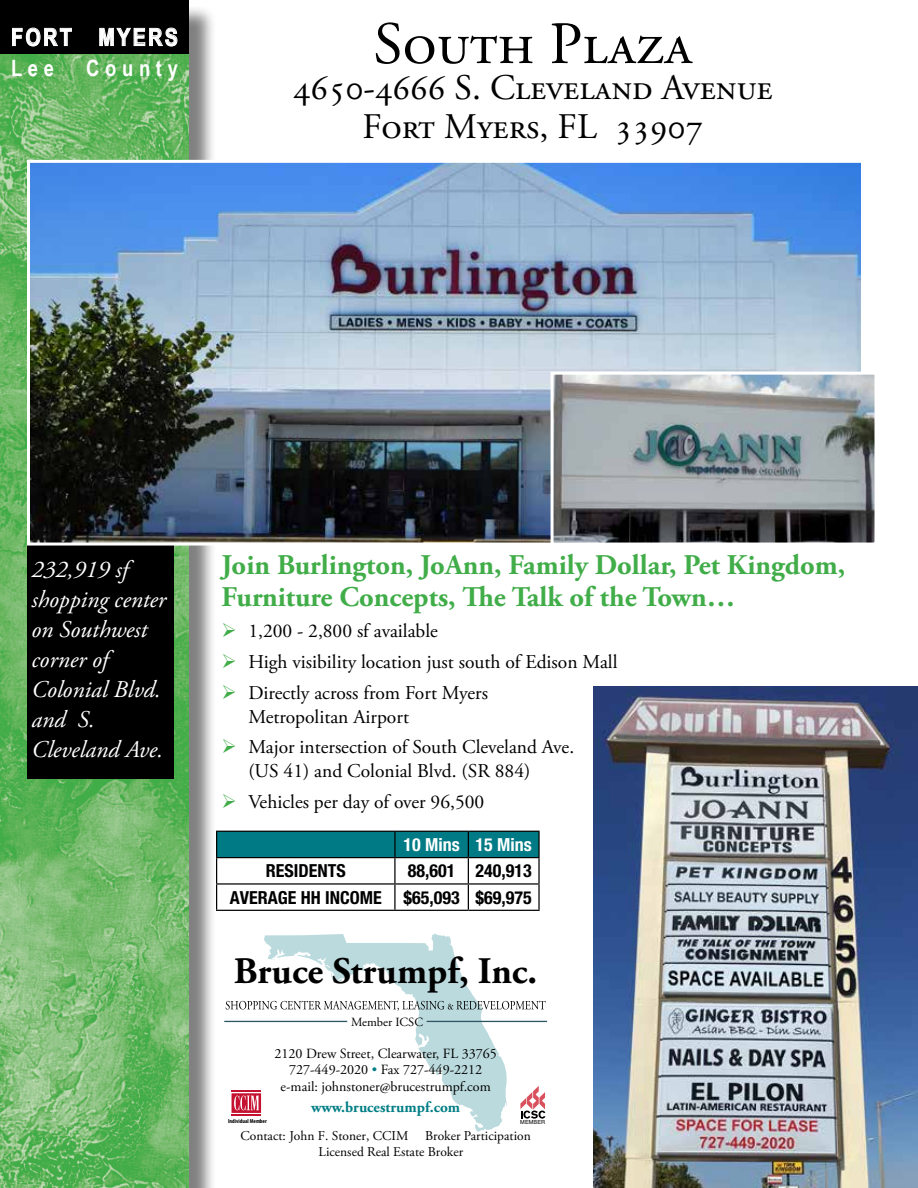
<style>
.page{position:relative;width:918px;height:1188px;background:#fff}
.page>*{position:absolute;margin:0;border:0;box-sizing:border-box;transform-origin:0 0}
.t1{font:60px "Adobe Garamond Pro";color:#000}
.t2{font:700 37.5px "Adobe Garamond Pro";color:#000}
.t3{font:36px/39px "Adobe Garamond Pro";color:#000;text-align:center}
.t4{font:700 28.5px/31.5px "Adobe Garamond Pro";color:#41ad49}
.t5{font:italic 24px/30px "Adobe Garamond Pro";color:#fff}
.t6{font:700 24px "Arial Narrow";letter-spacing:.1em;color:#fff}
.t7{font:700 22.5px "Arial Narrow";letter-spacing:.25em;color:#fff}
.t8{font:19.5px/24px "Adobe Garamond Pro";color:#000}
.t9{font:700 condensed 18px/26.4px "Helvetica Neue LT Std";color:#000;text-align:right}
.t10{font:700 condensed 18px "Helvetica Neue LT Std";color:#fff}
.t11{font:700 15.3px "Adobe Garamond Pro";color:#007e85}
.t12{font:14.1px/16.4px "Adobe Garamond Pro";color:#000;text-align:center}
.t13{font:13.5px "Adobe Garamond Pro";color:#000}
.t14{font:12.45px "Adobe Garamond Pro";color:#000}
.t15{font:700 condensed 5.85px "Myriad Pro";color:#000}
.t16{font:5.55px "Helvetica";letter-spacing:.01em;color:#000}
.s1{color:#41ad49}
.s2{color:#007e85}
</style>
<div class="page">
<div style="left:0;top:4px;width:217px;height:1184px;background:#000;opacity:.5"></div>
<img style="left:0;top:54px;width:189px;height:1134px">
<div style="left:0;top:0;width:189px;height:54px;background:#000"></div>
<svg style="left:12px;top:27px;width:60px;height:20px"></svg>
<svg style="left:99px;top:27px;width:79px;height:20px"></svg>
<img style="left:594px;top:686px;width:324px;height:502px">
<hr style="left:216px;top:910px;width:179px;height:1px;background:#000">
<hr style="left:468px;top:883px;width:72px;height:2px;background:#000">
<hr style="left:395px;top:910px;width:73px;height:1px;background:#000">
<hr style="left:468px;top:910px;width:72px;height:1px;background:#000">
<hr style="left:538px;top:858px;width:2px;height:25px;background:#000">
<hr style="left:538px;top:885px;width:2px;height:25px;background:#000">
<hr style="left:468px;top:831px;width:72px;height:1px;background:#000">
<svg style="left:216px;top:831px;width:323px;height:79px"></svg>
<hr style="left:538px;top:832px;width:2px;height:25px;background:#000">
<hr style="left:216px;top:857px;width:179px;height:1px;background:#000">
<hr style="left:395px;top:857px;width:73px;height:1px;background:#000">
<hr style="left:468px;top:857px;width:72px;height:1px;background:#000">
<svg style="left:264px;top:934px;width:243px;height:198px"></svg>
<svg style="left:226px;top:1001px;width:320px;height:10px"></svg>
<hr style="left:224px;top:1021px;width:123px;height:1px;background:#2e5563">
<hr style="left:427px;top:1021px;width:120px;height:1px;background:#2e5563">
<svg style="left:520px;top:1086px;width:25px;height:33px"></svg>
<svg style="left:232px;top:1090px;width:29px;height:26px"></svg>
<div style="left:27px;top:537px;width:146px;height:242px;background:#000"></div>
<img style="left:31px;top:164px;width:829px;height:378px">
<div style="left:27px;top:160px;width:837px;height:386px;border:3px solid #fff"></div>
<img style="left:555px;top:376px;width:319px;height:166px">
<div style="left:551px;top:372px;width:327px;height:174px;border:3px solid #fff"></div>
<p class="t6" style="left:11px;top:19px;width:168px">FORT MYERS</p>
<p class="t7" style="left:11px;top:51px;width:45px">Lee</p>
<p class="t7" style="left:86px;top:51px;width:93px">County</p>
<h1 class="t1" style="left:373px;top:8px;width:320px">South Plaza</h1>
<h3 class="t3" style="left:293px;top:69px;width:481px">4650-4666 S. Cleveland Avenue<br>Fort Myers, FL 33907</h3>
<p class="t5" style="left:32px;top:555px;width:136px">232,919 sf shopping center on Southwest corner of<br>Colonial Blvd. and S.<br>Cleveland Ave.</p>
<h3 class="t4" style="left:221px;top:550px;width:625px">Join Burlington, JoAnn, Family Dollar, Pet Kingdom,<br>Furniture Concepts, The Talk of the Town…</h3>
<p class="t8" style="left:221px;top:620px;width:218px"><span class="s1">➢</span> 1,200 - 2,800 sf available</p>
<p class="t8" style="left:221px;top:650px;width:398px"><span class="s1">➢</span> High visibility location just south of Edison Mall</p>
<p class="t8" style="left:248px;top:681px;width:241px;text-indent:-27px"><span class="s1">➢</span> Directly across from Fort Myers<br>Metropolitan Airport</p>
<p class="t8" style="left:248px;top:736px;width:327px;text-indent:-27px"><span class="s1">➢</span> Major intersection of South Cleveland Ave. (US 41) and Colonial Blvd. (SR 884)</p>
<p class="t8" style="left:221px;top:791px;width:264px"><span class="s1">➢</span> Vehicles per day of over 96,500</p>
<p class="t10" style="left:404px;top:834px;width:130px">10 Mins 15 Mins</p>
<p class="t9" style="left:266px;top:857px;width:81px">RESIDENTS</p>
<p class="t9" style="left:230px;top:857px;width:303px">88,601 240,913<br>AVERAGE HH INCOME $65,093 $69,975</p>
<h2 class="t2" style="left:234px;top:949px;width:305px">Bruce Strumpf, Inc.</h2>
<p class="t14" style="left:351px;top:1014px;width:73px">Member ICSC</p>
<p class="t12" style="left:274px;top:1046px;width:224px">2120 Drew Street, Clearwater, FL 33765<br>727-449-2020 <span class="s2">•</span> Fax 727-449-2212 e-mail: johnstoner@brucestrumpf.com</p>
<p class="t11" style="left:311px;top:1098px;width:151px">www.brucestrumpf.com</p>
<p class="t15" style="left:228px;top:1118px;width:40px">Individual Member</p>
<p class="t16" style="left:520px;top:1119px;width:26px">MEMBER</p>
<p class="t13" style="left:240px;top:1128px;width:292px">Contact: John F. Stoner, CCIM Broker Participation</p>
<p class="t13" style="left:319px;top:1143px;width:146px">Licensed Real Estate Broker</p>
</div>
